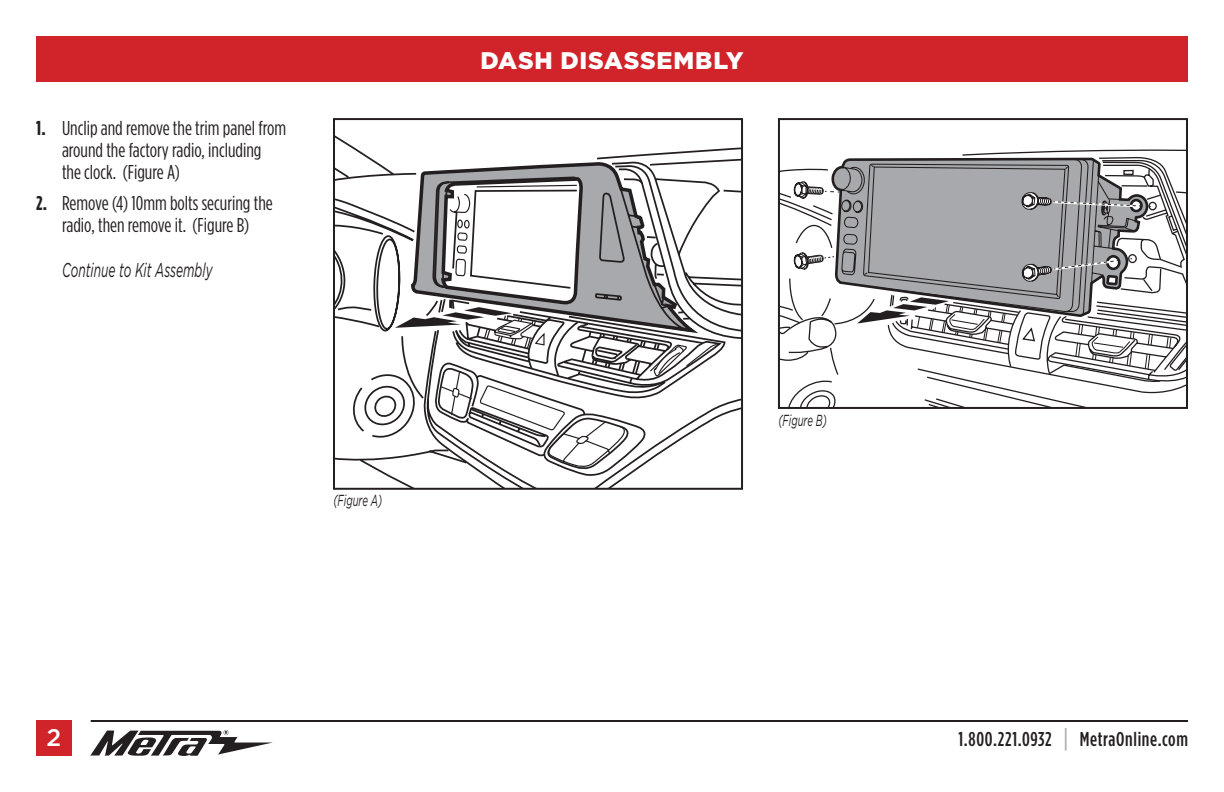
<style>
.page{position:relative;width:1224px;height:792px;background:#fff}
.page>*{position:absolute;margin:0;border:0;box-sizing:border-box;transform-origin:0 0}
.t1{font:900 24px "Gotham";letter-spacing:.03em;color:#fff}
.t2{font:500 24px "Gotham";color:#fff}
.t3{font:20px/22px "Gotham Condensed";color:#231f20}
.t4{font:500 20px "Gotham Condensed";letter-spacing:.035em;color:#231f20}
.t5{font:italic 20px "Gotham";color:#231f20;scale:.6 1}
.t6{font:italic 16px "Gotham";color:#231f20;scale:.6 1}
.s1{font-weight:700}
.s2{font-size:26px;color:#a8a9ad}
</style>
<div class="page">
<div style="left:36px;top:36px;width:1152px;height:45px;background:#d1232a"></div>
<svg style="left:90px;top:730px;width:183px;height:26px"></svg>
<hr style="left:91px;top:720px;width:1097px;height:2px;background:#231f20">
<div style="left:36px;top:720px;width:36px;height:36px;background:#d1232a"></div>
<svg style="left:336px;top:136px;width:404px;height:346px"></svg>
<svg style="left:409px;top:136px;width:297px;height:41px"></svg>
<svg style="left:411px;top:161px;width:284px;height:16px"></svg>
<svg style="left:395px;top:177px;width:332px;height:291px"></svg>
<div style="left:333px;top:118px;width:410px;height:372px;border:2px solid #231f20"></div>
<svg style="left:962px;top:150px;width:223px;height:13px"></svg>
<svg style="left:781px;top:163px;width:404px;height:243px"></svg>
<svg style="left:832px;top:158px;width:316px;height:244px"></svg>
<svg style="left:793px;top:181px;width:358px;height:101px"></svg>
<svg style="left:857px;top:293px;width:328px;height:103px"></svg>
<div style="left:778px;top:118px;width:410px;height:291px;border:2px solid #231f20"></div>
<p class="t3" style="left:62px;top:117px;width:226px;text-indent:-26px"><span class="s1">1.</span> Unclip and remove the trim panel from around the factory radio, including<br>the clock. (Figure A)</p>
<p class="t3" style="left:36px;top:192px;width:238px;text-align:center"><span class="s1">2.</span> Remove (4) 10mm bolts securing the radio, then remove it. (Figure B)</p>
<p class="t5" style="left:62px;top:259px;width:252px">Continue to Kit Assembly</p>
<p class="t6" style="left:333px;top:492px;width:83px">(Figure A)</p>
<p class="t1" style="left:480px;top:46px;width:265px">DASH DISASSEMBLY</p>
<p class="t6" style="left:778px;top:411px;width:83px">(Figure B)</p>
<p class="t2" style="left:47px;top:724px;width:16px">2</p>
<p class="t4" style="left:959px;top:728px;width:231px">1.800.221.0932 <span class="s2">|</span> MetraOnline.com</p>
</div>
